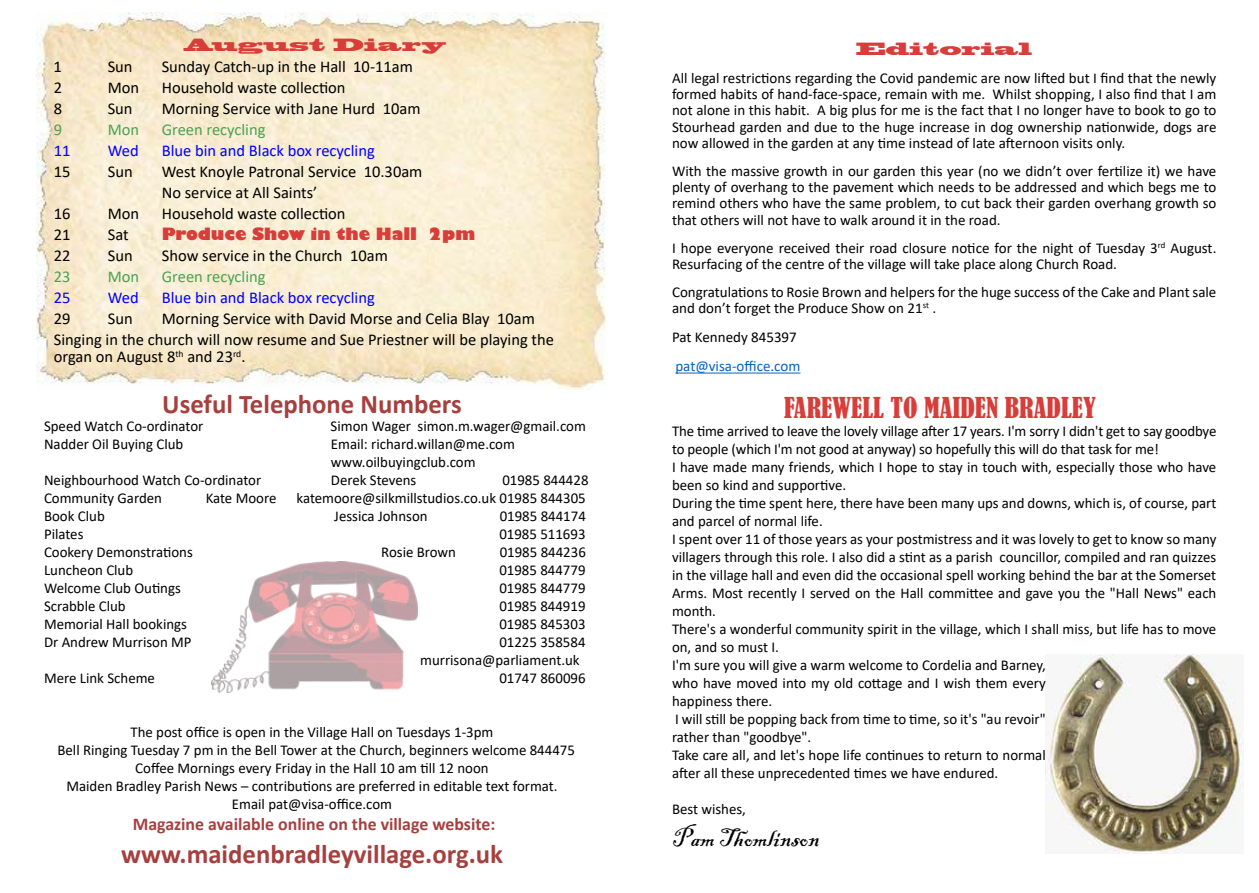
<style>
.page{position:relative;width:1259px;height:893px;background:#fff}
.page>*{position:absolute;margin:0;border:0;box-sizing:border-box;transform-origin:0 0}
.t1{font:700 27px "Calibri";color:#a6403f}
.t2{font:condensed 27px "Bernard";color:#d83d39}
.t3{font:27px "Blackadder ITC";color:#000}
.t4{font:700 18px "Calibri";color:#a6403f}
.t5{font:16.5px/21px "Calibri";color:#000}
.t6{font:16.5px "Calibri";color:#00f}
.t7{font:16.5px "Calibri";color:#4aa152}
.t8{font:800 16.5px "Gill Sans";color:#d83d39}
.t9{font:16.5px "Blackoak Std";color:#d83d39}
.t10{font:15px/18px "Calibri";color:#000}
.t11{font:15px "Calibri";color:#0563c1}
</style>
<div class="page">
<img style="left:212px;top:562px;width:205px;height:131px">
<img style="left:36px;top:13px;width:570px;height:377px">
<hr style="left:675px;top:373px;width:125px;height:1px;background:#0563c1">
<img style="left:1046px;top:655px;width:197px;height:198px">
<p class="t9" style="left:183px;top:33px;width:265px">August Diary</p>
<p class="t5" style="left:54px;top:55px;width:10px">1</p>
<p class="t5" style="left:108px;top:55px;width:26px">Sun</p>
<p class="t5" style="left:162px;top:55px;width:253px">Sunday Catch-up in the Hall 10-11am</p>
<p class="t5" style="left:54px;top:76px;width:10px">2</p>
<p class="t5" style="left:108px;top:76px;width:33px">Mon</p>
<p class="t5" style="left:162px;top:76px;width:185px">Household waste collection</p>
<p class="t5" style="left:54px;top:97px;width:10px">8</p>
<p class="t5" style="left:108px;top:97px;width:26px">Sun</p>
<p class="t5" style="left:162px;top:97px;width:260px">Morning Service with Jane Hurd 10am</p>
<p class="t7" style="left:54px;top:118px;width:10px">9</p>
<p class="t7" style="left:108px;top:118px;width:33px">Mon</p>
<p class="t7" style="left:162px;top:118px;width:105px">Green recycling</p>
<p class="t6" style="left:54px;top:139px;width:18px">11</p>
<p class="t6" style="left:108px;top:139px;width:32px">Wed</p>
<p class="t6" style="left:162px;top:139px;width:214px">Blue bin and Black box recycling</p>
<p class="t5" style="left:54px;top:160px;width:18px">15</p>
<p class="t5" style="left:108px;top:160px;width:26px">Sun</p>
<p class="t5" style="left:162px;top:160px;width:262px">West Knoyle Patronal Service 10.30am<br>No service at All Saints’</p>
<p class="t5" style="left:54px;top:202px;width:18px">16</p>
<p class="t5" style="left:108px;top:202px;width:33px">Mon</p>
<p class="t5" style="left:162px;top:202px;width:185px">Household waste collection</p>
<p class="t5" style="left:54px;top:223px;width:18px">21</p>
<p class="t5" style="left:108px;top:223px;width:22px">Sat</p>
<p class="t8" style="left:162px;top:223px;width:315px">Produce Show in the Hall 2pm</p>
<p class="t5" style="left:54px;top:244px;width:18px">22</p>
<p class="t5" style="left:108px;top:244px;width:26px">Sun</p>
<p class="t5" style="left:162px;top:244px;width:228px">Show service in the Church 10am</p>
<p class="t7" style="left:54px;top:265px;width:18px">23</p>
<p class="t7" style="left:108px;top:265px;width:33px">Mon</p>
<p class="t7" style="left:162px;top:265px;width:105px">Green recycling</p>
<p class="t6" style="left:54px;top:286px;width:18px">25</p>
<p class="t6" style="left:108px;top:286px;width:32px">Wed</p>
<p class="t6" style="left:162px;top:286px;width:214px">Blue bin and Black box recycling</p>
<p class="t5" style="left:54px;top:307px;width:18px">29</p>
<p class="t5" style="left:108px;top:307px;width:26px">Sun</p>
<p class="t5" style="left:54px;top:307px;width:501px;text-indent:108px">Morning Service with David Morse and Celia Blay 10am<br>Singing in the church will now resume and Sue Priestner will be playing the</p>
<p class="t5" style="left:54px;top:346px;width:193px">organ on August 8<sup>th</sup> and 23<sup>rd</sup>.</p>
<h1 class="t1" style="left:162px;top:385px;width:301px">Useful Telephone Numbers</h1>
<p class="t10" style="left:44px;top:416px;width:161px">Speed Watch Co-ordinator</p>
<p class="t10" style="left:330px;top:416px;width:257px">Simon Wager simon.m.wager@gmail.com</p>
<p class="t10" style="left:44px;top:434px;width:141px">Nadder Oil Buying Club</p>
<p class="t10" style="left:331px;top:434px;width:186px">Email: richard.willan@me.com www.oilbuyingclub.com</p>
<p class="t10" style="left:44px;top:470px;width:219px">Neighbourhood Watch Co-ordinator</p>
<p class="t10" style="left:331px;top:470px;width:87px">Derek Stevens</p>
<p class="t10" style="left:502px;top:470px;width:88px">01985 844428</p>
<p class="t10" style="left:44px;top:488px;width:119px">Community Garden</p>
<p class="t10" style="left:206px;top:488px;width:72px">Kate Moore</p>
<p class="t10" style="left:296px;top:488px;width:291px">katemoore@silkmillstudios.co.uk 01985 844305</p>
<p class="t10" style="left:44px;top:506px;width:62px">Book Club</p>
<p class="t10" style="left:334px;top:506px;width:95px">Jessica Johnson</p>
<p class="t10" style="left:500px;top:506px;width:88px">01985 844174</p>
<p class="t10" style="left:44px;top:524px;width:41px">Pilates</p>
<p class="t10" style="left:499px;top:524px;width:88px">01985 511693</p>
<p class="t10" style="left:44px;top:542px;width:150px">Cookery Demonstrations</p>
<p class="t10" style="left:381px;top:542px;width:76px">Rosie Brown</p>
<p class="t10" style="left:500px;top:542px;width:88px">01985 844236</p>
<p class="t10" style="left:44px;top:560px;width:91px">Luncheon Club</p>
<p class="t10" style="left:499px;top:560px;width:88px">01985 844779</p>
<p class="t10" style="left:44px;top:578px;width:138px">Welcome Club Outings</p>
<p class="t10" style="left:499px;top:578px;width:88px">01985 844779</p>
<p class="t10" style="left:44px;top:596px;width:83px">Scrabble Club</p>
<p class="t10" style="left:499px;top:596px;width:88px">01985 844919</p>
<p class="t10" style="left:44px;top:614px;width:144px">Memorial Hall bookings</p>
<p class="t10" style="left:499px;top:614px;width:88px">01985 845303</p>
<p class="t10" style="left:44px;top:632px;width:149px">Dr Andrew Murrison MP</p>
<p class="t10" style="left:420px;top:632px;width:167px;text-indent:79px">01225 358584 murrisona@parliament.uk</p>
<p class="t10" style="left:44px;top:668px;width:112px">Mere Link Scheme</p>
<p class="t10" style="left:499px;top:668px;width:88px">01747 860096</p>
<p class="t10" style="left:57px;top:722px;width:519px;text-align:center">The post office is open in the Village Hall on Tuesdays 1-3pm<br>Bell Ringing Tuesday 7 pm in the Bell Tower at the Church, beginners welcome 844475<br>Coffee Mornings every Friday in the Hall 10 am till 12 noon<br>Maiden Bradley Parish News – contributions are preferred in editable text format.<br>Email pat@visa-office.com</p>
<p class="t4" style="left:133px;top:812px;width:364px">Magazine available online on the village website:</p>
<h1 class="t1" style="left:121px;top:835px;width:383px">www.maidenbradleyvillage.org.uk</h1>
<p class="t9" style="left:856px;top:38px;width:178px">Editorial</p>
<p class="t10" style="left:672px;top:70px;width:546px;line-height:16.2px;text-align:justify">All legal restrictions regarding the Covid pandemic are now lifted but I find that the newly formed habits of hand-face-space, remain with me. Whilst shopping, I also find that I am not alone in this habit. A big plus for me is the fact that I no longer have to book to go to Stourhead garden and due to the huge increase in dog ownership nationwide, dogs are now allowed in the garden at any time instead of late afternoon visits only.</p>
<p class="t10" style="left:672px;top:163px;width:546px;line-height:16.2px;text-align:justify">With the massive growth in our garden this year (no we didn’t over fertilize it) we have plenty of overhang to the pavement which needs to be addressed and which begs me to remind others who have the same problem, to cut back their garden overhang growth so that others will not have to walk around it in the road.</p>
<p class="t10" style="left:672px;top:239px;width:546px;line-height:16.2px">I hope everyone received their road closure notice for the night of Tuesday 3<sup>rd</sup> August.<br>Resurfacing of the centre of the village will take place along Church Road.</p>
<p class="t10" style="left:672px;top:284px;width:546px;line-height:16.2px">Congratulations to Rosie Brown and helpers for the huge success of the Cake and Plant sale and don’t forget the Produce Show on 21<sup>st</sup> .</p>
<p class="t10" style="left:672px;top:327px;width:126px">Pat Kennedy 845397</p>
<p class="t11" style="left:675px;top:356px;width:126px">pat@visa-office.com</p>
<h1 class="t2" style="left:784px;top:391px;width:313px">FAREWELL TO MAIDEN BRADLEY</h1>
<p class="t10" style="left:672px;top:421px;width:546px">The time arrived to leave the lovely village after 17 years. I'm sorry I didn't get to say goodbye to people (which I'm not good at anyway) so hopefully this will do that task for me!<br>I have made many friends, which I hope to stay in touch with, especially those who have been so kind and supportive.<br>During the time spent here, there have been many ups and downs, which is, of course, part and parcel of normal life.<br>I spent over 11 of those years as your postmistress and it was lovely to get to know so many villagers through this role. I also did a stint as a parish councillor, compiled and ran quizzes in the village hall and even did the occasional spell working behind the bar at the Somerset Arms. Most recently I served on the Hall committee and gave you the "Hall News" each month.<br>There's a wonderful community spirit in the village, which I shall miss, but life has to move on, and so must I.<br>I'm sure you will give a warm welcome to Cordelia and Barney,<br>who have moved into my old cottage and I wish them every<br>happiness there.<br>I will still be popping back from time to time, so it's "au revoir"<br>rather than "goodbye".<br>Take care all, and let's hope life continues to return to normal<br>after all these unprecedented times we have endured.</p>
<p class="t10" style="left:672px;top:799px;width:75px">Best wishes,</p>
<h1 class="t3" style="left:672px;top:822px;width:149px">Pam Thomlinson</h1>
</div>
